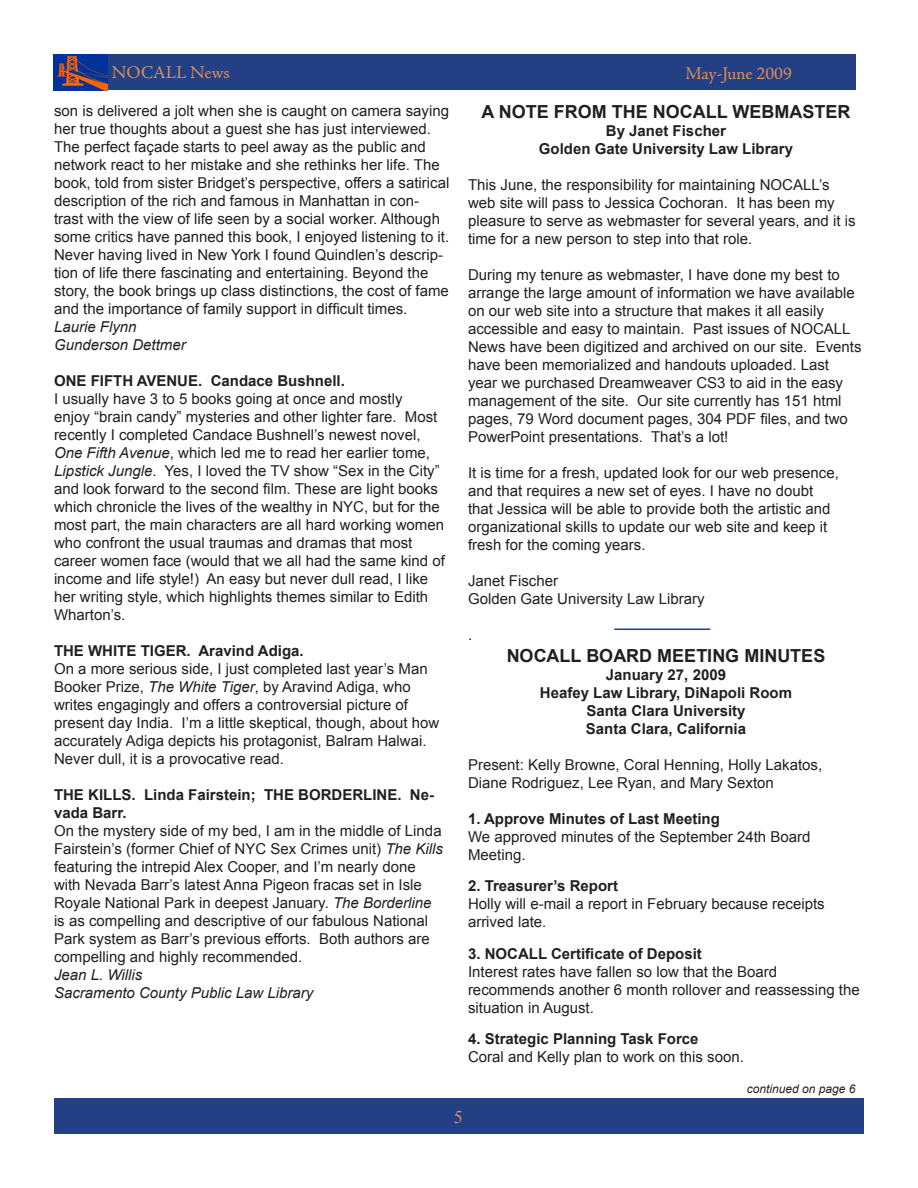
<style>
.page{position:relative;width:918px;height:1188px;background:#fff}
.page>*{position:absolute;margin:0;border:0;box-sizing:border-box;transform-origin:0 0}
.Article_Title{font:700 18px "Arial";color:#231f20}
.t1{font:18px "Adobe Jenson Pro";color:#df8e57}
.Article_Text{font:15px/18px "Arial";color:#231f20}
.Reading_-_Book_Title{font:15px/18px "Arial";color:#231f20}
.Byline{font:700 15px/18px "Arial";color:#231f20;text-align:center}
.Reading_-_Book_Title-2{font:700 15px/18px "Arial";color:#231f20}
.Article_Text-2{font:700 15px "Arial";color:#231f20}
.Reading_-_Contributo{font:italic 15px "Arial";color:#231f20}
.Footnote_Text{font:italic 12px "Arial";color:#231f20}
.s1{font-style:italic}
</style>
<div class="page">
<div style="left:98px;top:54px;width:757px;height:36px;background:#244084"></div>
<img style="left:54px;top:54px;width:54px;height:36px">
<div style="left:54px;top:1098px;width:810px;height:36px;background:#244084"></div>
<hr style="left:614px;top:628px;width:96px;height:2px;background:#244084">
<p class="t1" style="left:112px;top:62px;width:119px">NOCALL News</p>
<p class="t1" style="left:686px;top:63px;width:108px">May-June 2009</p>
<p class="Reading_-_Book_Title" style="left:54px;top:102px;width:397px">son is delivered a jolt when she is caught on camera saying her true thoughts about a guest she has just interviewed.<br>The perfect façade starts to peel away as the public and network react to her mistake and she rethinks her life. The book, told from sister Bridget’s perspective, offers a satirical description of the rich and famous in Manhattan in con&shy;trast with the view of life seen by a social worker. Although some critics have panned this book, I enjoyed listening to it.<br>Never having lived in New York I found Quindlen’s descrip&shy;tion of life there fascinating and entertaining. Beyond the story, the book brings up class distinctions, the cost of fame and the importance of family support in difficult times.</p>
<p class="Reading_-_Contributo" style="left:54px;top:317px;width:84px">Laurie Flynn</p>
<p class="Reading_-_Contributo" style="left:54px;top:335px;width:133px">Gunderson Dettmer</p>
<p class="Reading_-_Book_Title-2" style="left:54px;top:372px;width:292px">ONE FIFTH AVENUE. Candace Bushnell.</p>
<p class="Article_Text" style="left:54px;top:390px;width:393px">I usually have 3 to 5 books going at once and mostly<br>enjoy “brain candy” mysteries and other lighter fare. Most recently I completed Candace Bushnell’s newest novel, <span class="s1">One Fifth Avenue</span>, which led me to read her earlier tome, <span class="s1">Lipstick Jungle</span>. Yes, I loved the TV show “Sex in the City” and look forward to the second film. These are light books which chronicle the lives of the wealthy in NYC, but for the most part, the main characters are all hard working women who confront the usual traumas and dramas that most career women face (would that we all had the same kind of income and life style!) An easy but never dull read, I like her writing style, which highlights themes similar to Edith Wharton’s.</p>
<p class="Reading_-_Book_Title-2" style="left:54px;top:642px;width:251px">THE WHITE TIGER. Aravind Adiga.</p>
<p class="Article_Text" style="left:54px;top:660px;width:387px">On a more serious side, I just completed last year’s Man Booker Prize, <span class="s1">The White Tiger</span>, by Aravind Adiga, who writes engagingly and offers a controversial picture of present day India. I’m a little skeptical, though, about how accurately Adiga depicts his protagonist, Balram Halwai.<br>Never dull, it is a provocative read.</p>
<p class="Reading_-_Book_Title-2" style="left:54px;top:786px;width:382px">THE KILLS. Linda Fairstein; THE BORDERLINE. Ne&shy;vada Barr.</p>
<p class="Article_Text" style="left:54px;top:822px;width:390px">On the mystery side of my bed, I am in the middle of Linda Fairstein’s (former Chief of NYC Sex Crimes unit) <span class="s1">The Kills </span>featuring the intrepid Alex Cooper, and I’m nearly done with Nevada Barr’s latest Anna Pigeon fracas set in Isle Royale National Park in deepest January. <span class="s1">The Borderline </span>is as compelling and descriptive of our fabulous National Park system as Barr’s previous efforts. Both authors are compelling and highly recommended.</p>
<p class="Reading_-_Contributo" style="left:54px;top:965px;width:90px">Jean L. Willis</p>
<p class="Reading_-_Contributo" style="left:54px;top:983px;width:261px">Sacramento County Public Law Library</p>
<p class="Article_Title" style="left:482px;top:100px;width:44px">A Note</p>
<p class="Article_Title" style="left:554px;top:100px;width:14px">from</p>
<p class="Article_Title" style="left:612px;top:100px;width:13px">the</p>
<p class="Article_Title" style="left:653px;top:100px;width:111px">NOCALL Webmaster</p>
<p class="Byline" style="left:539px;top:122px;width:256px">By Janet Fischer<br>Golden Gate University Law Library</p>
<p class="Article_Text" style="left:468px;top:176px;width:389px">This June, the responsibility for maintaining NOCALL’s web site will pass to Jessica Cochoran. It has been my pleasure to serve as webmaster for several years, and it is time for a new person to step into that role.</p>
<p class="Article_Text" style="left:468px;top:266px;width:395px">During my tenure as webmaster, I have done my best to arrange the large amount of information we have available on our web site into a structure that makes it all easily accessible and easy to maintain. Past issues of NOCALL News have been digitized and archived on our site. Events have been memorialized and handouts uploaded. Last year we purchased Dreamweaver CS3 to aid in the easy management of the site. Our site currently has 151 html pages, 79 Word document pages, 304 PDF files, and two PowerPoint presentations. That’s a lot!</p>
<p class="Article_Text" style="left:468px;top:464px;width:373px">It is time for a fresh, updated look for our web presence, and that requires a new set of eyes. I have no doubt that Jessica will be able to provide both the artistic and organizational skills to update our web site and keep it fresh for the coming years.</p>
<p class="Article_Text" style="left:468px;top:572px;width:92px">Janet Fischer</p>
<p class="Article_Text" style="left:468px;top:590px;width:238px">Golden Gate University Law Library</p>
<p class="Article_Text" style="left:468px;top:626px;width:6px">.</p>
<p class="Article_Title" style="left:507px;top:644px;width:107px">NOCALL Board</p>
<p class="Article_Title" style="left:657px;top:644px;width:27px">Meeting</p>
<p class="Article_Title" style="left:744px;top:644px;width:27px">Minutes</p>
<p class="Byline" style="left:606px;top:666px;width:122px">January 27, 2009</p>
<p class="Byline" style="left:540px;top:684px;width:254px">Heafey Law Library, DiNapoli Room</p>
<p class="Byline" style="left:586px;top:702px;width:161px">Santa Clara University</p>
<p class="Byline" style="left:586px;top:720px;width:162px">Santa Clara, California</p>
<p class="Article_Text" style="left:468px;top:756px;width:356px">Present: Kelly Browne, Coral Henning, Holly Lakatos,<br>Diane Rodriguez, Lee Ryan, and Mary Sexton</p>
<p class="Article_Text-2" style="left:468px;top:809px;width:253px">1. Approve Minutes of Last Meeting</p>
<p class="Article_Text" style="left:468px;top:828px;width:344px">We approved minutes of the September 24th Board<br>Meeting.</p>
<p class="Article_Text-2" style="left:468px;top:876px;width:152px">2. Treasurer’s Report</p>
<p class="Article_Text" style="left:468px;top:895px;width:358px">Holly will e-mail a report in February because receipts arrived late.</p>
<p class="Article_Text-2" style="left:468px;top:944px;width:235px">3. NOCALL Certificate of Deposit</p>
<p class="Article_Text" style="left:468px;top:963px;width:393px">Interest rates have fallen so low that the Board recommends another 6 month rollover and reassessing the situation in August.</p>
<p class="Article_Text-2" style="left:468px;top:1029px;width:232px">4. Strategic Planning Task Force</p>
<p class="Article_Text" style="left:468px;top:1048px;width:277px">Coral and Kelly plan to work on this soon.</p>
<p class="Footnote_Text" style="left:747px;top:1081px;width:100px">continued on page</p>
</div>
